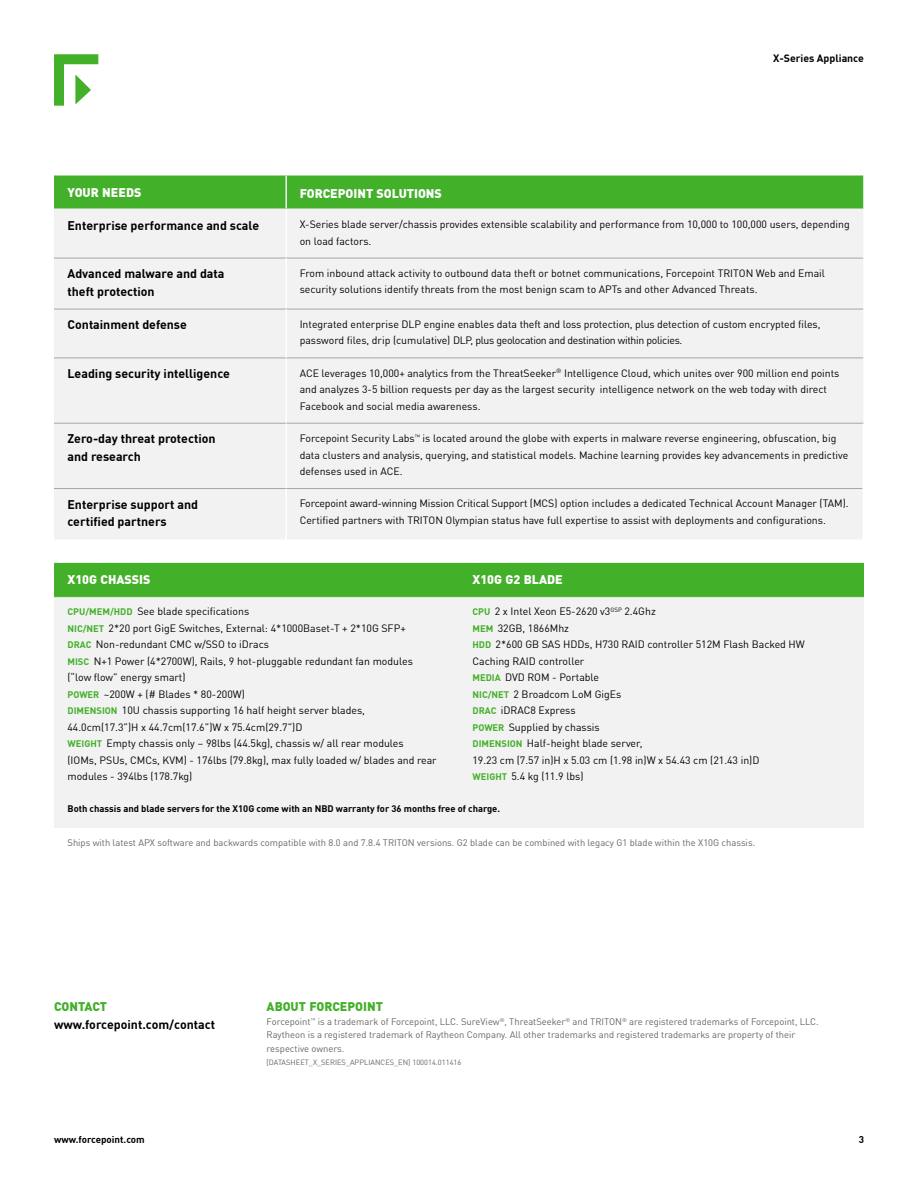
<style>
.page{position:relative;width:918px;height:1188px;background:#fff}
.page>*{position:absolute;margin:0;border:0;box-sizing:border-box;transform-origin:0 0}
.t1{font:700 12.3px/17.2px "DIN Offc Pro";color:#000}
.t2{font:900 12.3px "DIN Offc Pro";color:#fff}
.t3{font:900 12.3px "DIN Offc Pro";color:#43b02a}
.t4{font:10.5px/16.5px "DIN Offc Pro";color:#000}
.t5{font:700 10.5px "DIN Offc Pro";color:#000}
.t6{font:700 9.75px "DIN Offc Pro";color:#000}
.t7{font:9.3px/13.5px "DIN Offc Pro";color:#666465}
.t8{font:700 9.3px "DIN Offc Pro";color:#000}
.t9{font:7.5px "DIN Offc Pro";color:#666465}
.s1{font-weight:700;font-size:9.3px;color:#43b02a}
</style>
<div class="page">
<svg style="left:54px;top:54px;width:44px;height:52px"></svg>
<div style="left:54px;top:563px;width:810px;height:33px;background:#43b02a"></div>
<div style="left:54px;top:597px;width:810px;height:197px;background:#f2f2f2"></div>
<div style="left:54px;top:794px;width:810px;height:34px;background:#f2f2f2"></div>
<hr style="left:54px;top:596px;width:405px;height:1px;background:#43b02a">
<hr style="left:459px;top:596px;width:405px;height:1px;background:#43b02a">
<div style="left:54px;top:176px;width:809px;height:32px;background:#43b02a"></div>
<div style="left:54px;top:210px;width:809px;height:213px;background:#f2f2f2"></div>
<div style="left:54px;top:424px;width:808px;height:115px;background:#f2f2f2"></div>
<hr style="left:285px;top:176px;width:2px;height:32px;background:#f2f2f2">
<hr style="left:54px;top:208px;width:232px;height:2px;background:#f2f2f2">
<hr style="left:286px;top:208px;width:577px;height:2px;background:#f2f2f2">
<hr style="left:285px;top:210px;width:2px;height:48px;background:#fff">
<hr style="left:285px;top:358px;width:2px;height:65px;background:#fff">
<hr style="left:54px;top:258px;width:232px;height:1px;background:#a6a6a6">
<hr style="left:286px;top:258px;width:577px;height:1px;background:#a6a6a6">
<hr style="left:285px;top:258px;width:2px;height:51px;background:#fff">
<hr style="left:54px;top:309px;width:232px;height:1px;background:#a6a6a6">
<hr style="left:286px;top:309px;width:577px;height:1px;background:#a6a6a6">
<hr style="left:54px;top:358px;width:232px;height:1px;background:#a6a6a6">
<hr style="left:286px;top:358px;width:577px;height:1px;background:#a6a6a6">
<hr style="left:285px;top:309px;width:2px;height:49px;background:#fff">
<hr style="left:54px;top:423px;width:232px;height:1px;background:#a6a6a6">
<hr style="left:286px;top:423px;width:578px;height:1px;background:#a6a6a6">
<hr style="left:285px;top:423px;width:2px;height:65px;background:#fff">
<hr style="left:862px;top:423px;width:2px;height:66px;background:#fff">
<hr style="left:54px;top:488px;width:232px;height:1px;background:#a6a6a6">
<hr style="left:286px;top:488px;width:577px;height:1px;background:#a6a6a6">
<hr style="left:285px;top:489px;width:2px;height:51px;background:#fff">
<p class="t5" style="left:773px;top:50px;width:92px">X-Series Appliance</p>
<p class="t2" style="left:68px;top:183px;width:75px">YOUR NEEDS</p>
<p class="t2" style="left:300px;top:184px;width:144px">FORCEPOINT SOLUTIONS</p>
<p class="t1" style="left:68px;top:216px;width:193px">Enterprise performance and scale</p>
<p class="t4" style="left:300px;top:215px;width:552px">X-Series blade server/chassis provides extensible scalability and performance from 10,000 to 100,000 users, depending on load factors.</p>
<p class="t1" style="left:68px;top:264px;width:158px">Advanced malware and data theft protection</p>
<p class="t4" style="left:300px;top:264px;width:527px">From inbound attack activity to outbound data theft or botnet communications, Forcepoint TRITON Web and Email security solutions identify threats from the most benign scam to APTs and other Advanced Threats.</p>
<p class="t1" style="left:68px;top:315px;width:121px">Containment defense</p>
<p class="t4" style="left:300px;top:315px;width:522px">Integrated enterprise DLP engine enables data theft and loss protection, plus detection of custom encrypted files, password files, drip (cumulative) DLP, plus geolocation and destination within policies.</p>
<p class="t1" style="left:68px;top:364px;width:164px">Leading security intelligence</p>
<p class="t4" style="left:300px;top:364px;width:541px">ACE leverages 10,000+ analytics from the ThreatSeeker<sup>®</sup> Intelligence Cloud, which unites over 900 million end points and analyzes 3-5 billion requests per day as the largest security intelligence network on the web today with direct<br>Facebook and social media awareness.</p>
<p class="t1" style="left:68px;top:430px;width:150px">Zero-day threat protection and research</p>
<p class="t4" style="left:300px;top:429px;width:550px">Forcepoint Security Labs<sup>™</sup> is located around the globe with experts in malware reverse engineering, obfuscation, big data clusters and analysis, querying, and statistical models. Machine learning provides key advancements in predictive defenses used in ACE.</p>
<p class="t1" style="left:67px;top:495px;width:132px">Enterprise support and certified partners</p>
<p class="t4" style="left:300px;top:495px;width:551px">Forcepoint award-winning Mission Critical Support (MCS) option includes a dedicated Technical Account Manager (TAM).<br>Certified partners with TRITON Olympian status have full expertise to assist with deployments and configurations.</p>
<p class="t2" style="left:68px;top:570px;width:85px">X10G CHASSIS</p>
<p class="t2" style="left:472px;top:570px;width:92px">X10G G2 BLADE</p>
<p class="t4" style="left:67px;top:603px;width:371px"><span class="s1">CPU/MEM/HDD</span> See blade specifications<br><span class="s1">NIC/NET</span> 2*20 port GigE Switches, External: 4*1000Baset-T + 2*10G SFP+<br><span class="s1">DRAC</span> Non-redundant CMC w/SSO to iDracs<br><span class="s1">MISC</span> N+1 Power (4*2700W), Rails, 9 hot-pluggable redundant fan modules (“low flow” energy smart)<br><span class="s1">POWER</span> ~200W + (# Blades * 80-200W)<br><span class="s1">DIMENSION</span> 10U chassis supporting 16 half height server blades, 44.0cm(17.3”)H x 44.7cm(17.6”)W x 75.4cm(29.7”)D<br><span class="s1">WEIGHT</span> Empty chassis only – 98lbs (44.5kg), chassis w/ all rear modules<br>(IOMs, PSUs, CMCs, KVM) - 176lbs (79.8kg), max fully loaded w/ blades and rear modules - 394lbs (178.7kg)</p>
<p class="t4" style="left:472px;top:603px;width:334px"><span class="s1">CPU</span> 2 x Intel Xeon E5-2620 v3<sup>GSP</sup> 2.4Ghz<br><span class="s1">MEM</span> 32GB, 1866Mhz<br><span class="s1">HDD</span> 2*600 GB SAS HDDs, H730 RAID controller 512M Flash Backed HW<br>Caching RAID controller<br><span class="s1">MEDIA</span> DVD ROM - Portable<br><span class="s1">NIC/NET</span> 2 Broadcom LoM GigEs<br><span class="s1">DRAC</span> iDRAC8 Express<br><span class="s1">POWER</span> Supplied by chassis<br><span class="s1">DIMENSION</span> Half-height blade server,<br>19.23 cm (7.57 in)H x 5.03 cm (1.98 in)W x 54.43 cm (21.43 in)D<br><span class="s1">WEIGHT</span> 5.4 kg (11.9 lbs)</p>
<p class="t8" style="left:68px;top:801px;width:434px">Both chassis and blade servers for the X10G come with an NBD warranty for 36 months free of charge.</p>
<p class="t7" style="left:68px;top:835px;width:689px">Ships with latest APX software and backwards compatible with 8.0 and 7.8.4 TRITON versions. G2 blade can be combined with legacy G1 blade within the X10G chassis.</p>
<p class="t3" style="left:54px;top:997px;width:55px">CONTACT</p>
<p class="t1" style="left:54px;top:1015px;width:163px">www.forcepoint.com/contact</p>
<p class="t6" style="left:54px;top:1132px;width:92px">www.forcepoint.com</p>
<p class="t3" style="left:267px;top:997px;width:118px">ABOUT FORCEPOINT</p>
<p class="t7" style="left:267px;top:1014px;width:554px">Forcepoint<sup>™</sup> is a trademark of Forcepoint, LLC. SureView<sup>®</sup>, ThreatSeeker<sup>®</sup> and TRITON<sup>®</sup> are registered trademarks of Forcepoint, LLC.<br>Raytheon is a registered trademark of Raytheon Company. All other trademarks and registered trademarks are property of their respective owners.</p>
<p class="t9" style="left:267px;top:1057px;width:196px">[DATASHEET_X_SERIES_APPLIANCES_EN] 100014.011416</p>
<p class="t6" style="left:859px;top:1132px;width:7px">3</p>
</div>
